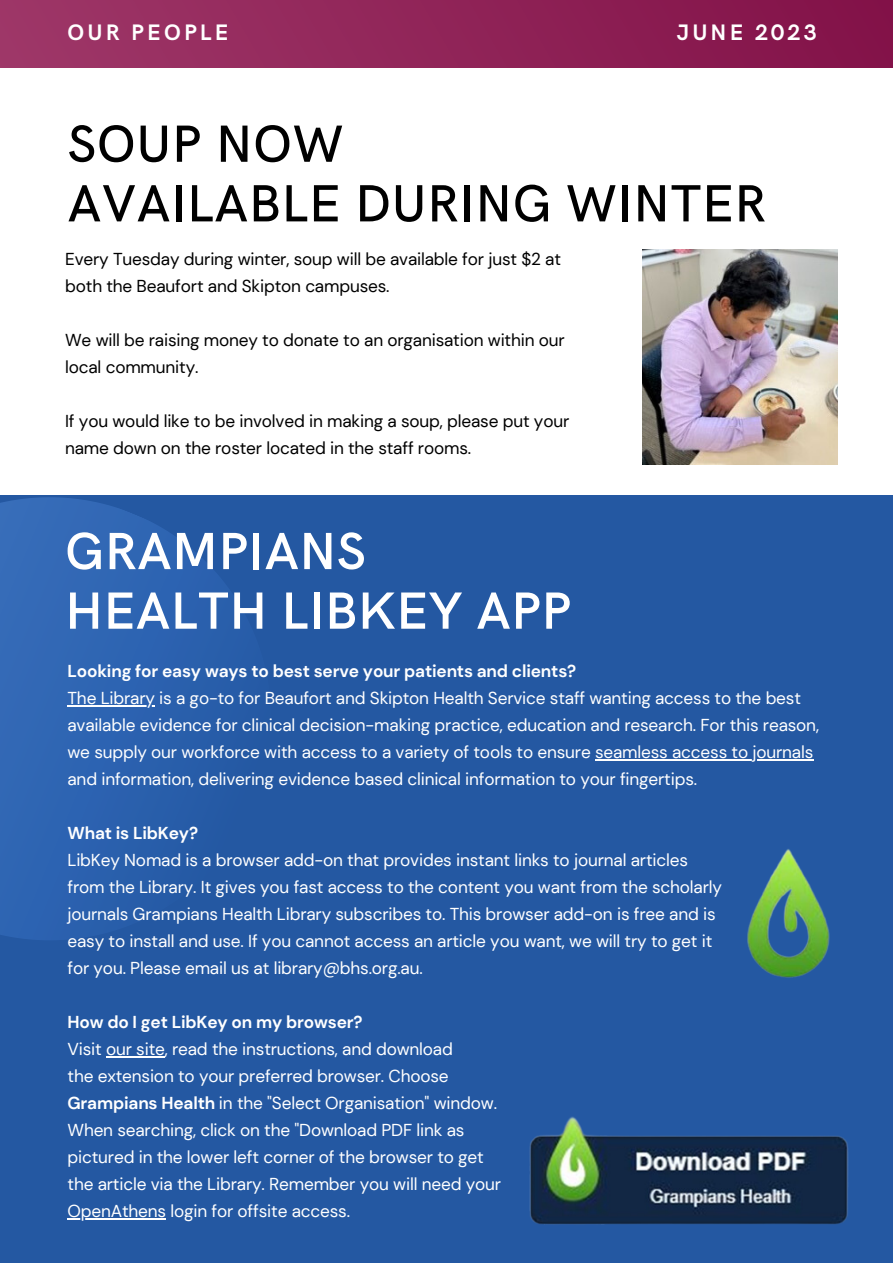
<style>
.page{position:relative;width:893px;height:1264px;background:#fff}
.page>*{position:absolute;margin:0;border:0;box-sizing:border-box;transform-origin:0 0}
.t1{font:500 52.5px "HK Grotesk";letter-spacing:.01em;color:#000}
.t2{font:600 52.5px "HK Grotesk";letter-spacing:.01em;color:#fff}
.t3{font:700 22.5px "HK Grotesk";letter-spacing:.14em;color:#fff}
.t4{font:17.25px/27px "DM Sans";letter-spacing:-.01em;color:#fff}
.t5{font:17.25px/27px "DM Sans";letter-spacing:-.01em;color:#000}
.t6{font:700 17.25px "DM Sans";letter-spacing:-.01em;color:#fff}
.s1{font-weight:700}
</style>
<div class="page">
<div style="left:0;top:0;width:892px;height:68px;background:linear-gradient(to right,#9e3768,#831248)"></div>
<div style="left:0;top:495px;width:892px;height:767px;background:#2458a2"></div>
<svg style="left:0;top:497px;width:225px;height:443px;fill:#2c63b2"></svg>
<hr style="left:67px;top:705px;width:88px;height:1px;background:#fff">
<hr style="left:595px;top:759px;width:218px;height:1px;background:#fff">
<hr style="left:106px;top:1056px;width:59px;height:1px;background:#fff">
<hr style="left:67px;top:1218px;width:99px;height:1px;background:#fff">
<img style="left:747px;top:849px;width:83px;height:129px">
<img style="left:529px;top:1116px;width:320px;height:109px">
<img style="left:642px;top:250px;width:194px;height:214px">
<p class="t3" style="left:67px;top:20px;width:162px">OUR PEOPLE</p>
<p class="t3" style="left:676px;top:20px;width:141px">JUNE 2023</p>
<p class="t1" style="left:67px;top:114px;width:277px">SOUP NOW</p>
<p class="t1" style="left:67px;top:174px;width:700px">AVAILABLE DURING WINTER</p>
<p class="t5" style="left:65px;top:246px;width:497px">Every Tuesday during winter, soup will be available for just $2 at both the Beaufort and Skipton campuses.</p>
<p class="t5" style="left:65px;top:327px;width:501px">We will be raising money to donate to an organisation within our local community.</p>
<p class="t5" style="left:65px;top:408px;width:505px">If you would like to be involved in making a soup, please put your name down on the roster located in the staff rooms.</p>
<p class="t2" style="left:65px;top:522px;width:302px">GRAMPIANS</p>
<p class="t2" style="left:65px;top:581px;width:507px">HEALTH LIBKEY APP</p>
<p class="t6" style="left:67px;top:660px;width:510px">Looking for easy ways to best serve your patients and clients?</p>
<p class="t4" style="left:67px;top:684px;width:753px">The Library is a go-to for Beaufort and Skipton Health Service staff wanting access to the best available evidence for clinical decision-making practice, education and research. For this reason, we supply our workforce with access to a variety of tools to ensure seamless access to journals and information, delivering evidence based clinical information to your fingertips.</p>
<p class="t6" style="left:67px;top:822px;width:132px">What is LibKey?</p>
<p class="t4" style="left:67px;top:846px;width:622px">LibKey Nomad is a browser add-on that provides instant links to journal articles</p>
<p class="t4" style="left:67px;top:873px;width:656px">from the Library. It gives you fast access to the content you want from the scholarly</p>
<p class="t4" style="left:67px;top:900px;width:649px">journals Grampians Health Library subscribes to. This browser add-on is free and is</p>
<p class="t4" style="left:67px;top:927px;width:646px">easy to install and use. If you cannot access an article you want, we will try to get it</p>
<p class="t4" style="left:67px;top:954px;width:357px">for you. Please email us at library@bhs.org.au.</p>
<p class="t6" style="left:67px;top:1010px;width:296px">How do I get LibKey on my browser?</p>
<p class="t4" style="left:67px;top:1035px;width:387px">Visit our site, read the instructions, and download</p>
<p class="t4" style="left:67px;top:1062px;width:382px">the extension to your preferred browser. Choose</p>
<p class="t4" style="left:67px;top:1089px;width:431px"><span class="s1">Grampians Health</span> in the "Select Organisation" window.</p>
<p class="t4" style="left:67px;top:1116px;width:398px">When searching, click on the "Download PDF link as</p>
<p class="t4" style="left:67px;top:1143px;width:418px">pictured in the lower left corner of the browser to get</p>
<p class="t4" style="left:67px;top:1170px;width:435px">the article via the Library. Remember you will need your</p>
<p class="t4" style="left:67px;top:1197px;width:284px">OpenAthens login for offsite access.</p>
</div>
